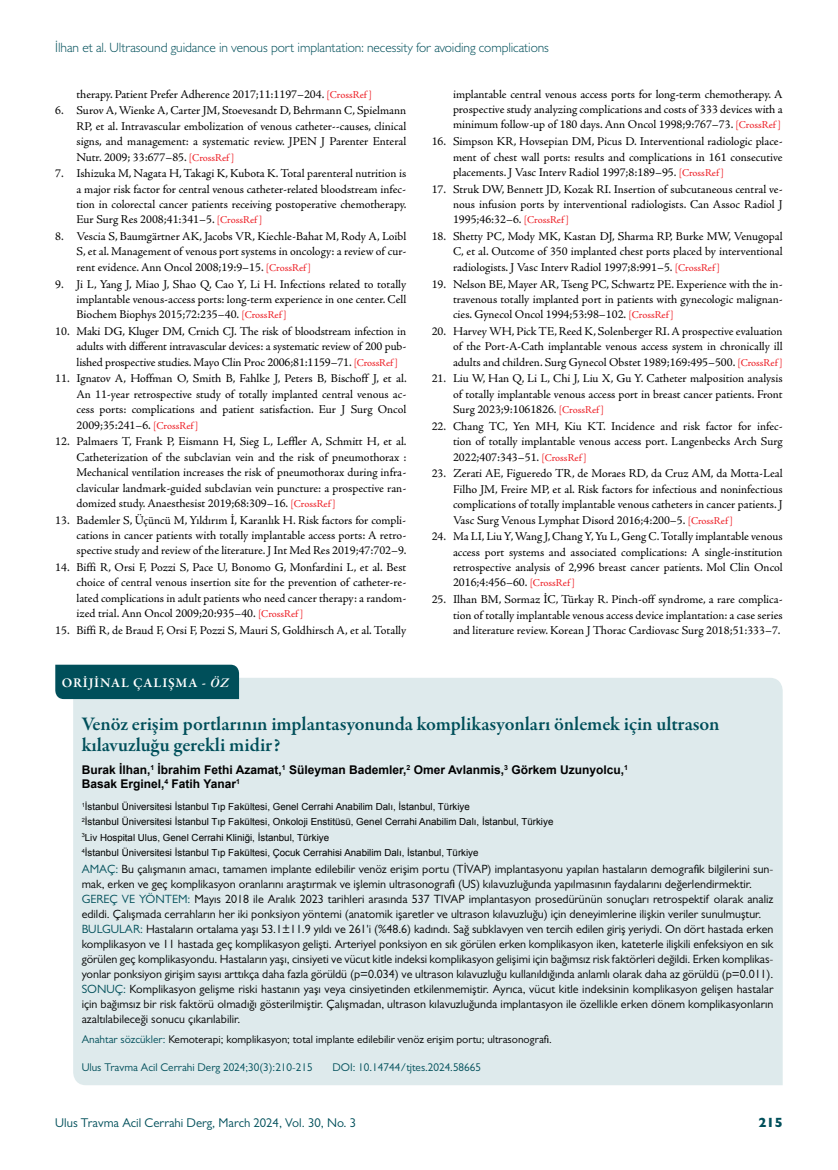
<style>
.page{position:relative;width:838px;height:1170px;background:#fff}
.page>*{position:absolute;margin:0;border:0;box-sizing:border-box;transform-origin:0 0}
.t1{font:600 19.5px/21px "Garamond Premr Pro";letter-spacing:-.005em;color:#004f5a}
.t2{font:300 13.5px "Gill Sans MT Pro";letter-spacing:-.005em;color:#004f5a}
.t3{font:600 13.5px "Garamond Premr Pro";letter-spacing:.06em;color:#fff}
.t4{font:800 13.5px "Gill Sans MT Pro";color:#004f5a}
.t5{font:12.75px "Gill Sans MT Pro";color:#004f5a}
.t6{font:12px/15.5px "Adobe Jenson Pro";letter-spacing:-.005em;color:#000;text-align:justify}
.t7{font:12px/15px "Gill Sans MT Pro";color:#000}
.t8{font:700 12px/14.4px "Arial";color:#000}
.t9{font:11.25px "Gill Sans MT Pro";color:#000}
.t10{font:11.25px "Gill Sans MT Pro";color:#004f5a}
.t11{font:9.75px/15.3px "Arial";color:#000}
.s1{font-size:10.5px;color:#ed1d24}
.s2{font-style:italic}
.s3{color:#004f5a}
</style>
<div class="page">
<div style="left:73px;top:677px;width:709px;height:408px;background:#deeaec"></div>
<div style="left:55px;top:664px;width:184px;height:35px;background:#004f5a"></div>
<p class="t2" style="left:55px;top:39px;width:495px">İlhan et al. Ultrasound guidance in venous port implantation: necessity for avoiding complications</p>
<p class="t6" style="left:77px;top:86px;width:297px">therapy. Patient Prefer Adherence 2017;11:1197–204. <span class="s1">[CrossRef ]</span></p>
<p class="t6" style="left:77px;top:103px;width:331px;text-indent:-21px">6. Surov A, Wienke A, Carter JM, Stoevesandt D, Behrmann C, Spielmann RP, et al. Intravascular embolization of venous catheter--causes, clinical signs, and management: a systematic review. JPEN J Parenter Enteral Nutr. 2009; 33:677–85. <span class="s1">[CrossRef ]</span></p>
<p class="t6" style="left:77px;top:166px;width:331px;text-indent:-21px">7. Ishizuka M, Nagata H, Takagi K, Kubota K. Total parenteral nutrition is a major risk factor for central venous catheter-related bloodstream infec&shy;tion in colorectal cancer patients receiving postoperative chemotherapy.<br>Eur Surg Res 2008;41:341–5. <span class="s1">[CrossRef ]</span></p>
<p class="t6" style="left:77px;top:229px;width:331px;text-indent:-21px">8. Vescia S, Baumgärtner AK, Jacobs VR, Kiechle-Bahat M, Rody A, Loibl S, et al. Management of venous port systems in oncology: a review of cur&shy;rent evidence. Ann Oncol 2008;19:9–15. <span class="s1">[CrossRef ]</span></p>
<p class="t6" style="left:77px;top:276px;width:331px;text-indent:-21px">9. Ji L, Yang J, Miao J, Shao Q, Cao Y, Li H. Infections related to totally implantable venous-access ports: long-term experience in one center. Cell Biochem Biophys 2015;72:235–40. <span class="s1">[CrossRef ]</span></p>
<p class="t6" style="left:77px;top:324px;width:331px;text-indent:-21px">10. Maki DG, Kluger DM, Crnich CJ. The risk of bloodstream infection in adults with different intravascular devices: a systematic review of 200 pub&shy;lished prospective studies. Mayo Clin Proc 2006;81:1159–71. <span class="s1">[CrossRef ]</span></p>
<p class="t6" style="left:77px;top:371px;width:331px;text-indent:-21px">11. Ignatov A, Hoffman O, Smith B, Fahlke J, Peters B, Bischoff J, et al.<br>An 11-year retrospective study of totally implanted central venous ac&shy;cess ports: complications and patient satisfaction. Eur J Surg Oncol 2009;35:241–6. <span class="s1">[CrossRef ]</span></p>
<p class="t6" style="left:77px;top:434px;width:331px;text-indent:-21px">12. Palmaers T, Frank P, Eismann H, Sieg L, Leffler A, Schmitt H, et al.<br>Catheterization of the subclavian vein and the risk of pneumothorax :<br>Mechanical ventilation increases the risk of pneumothorax during infra&shy;clavicular landmark-guided subclavian vein puncture: a prospective ran&shy;domized study. Anaesthesist 2019;68:309–16. <span class="s1">[CrossRef ]</span></p>
<p class="t6" style="left:77px;top:512px;width:331px;text-indent:-21px">13. Bademler S, Üçüncü M, Yıldırım İ, Karanlık H. Risk factors for compli&shy;cations in cancer patients with totally implantable access ports: A retro&shy;spective study and review of the literature. J Int Med Res 2019;47:702–9.</p>
<p class="t6" style="left:77px;top:559px;width:331px;text-indent:-21px">14. Biffi R, Orsi F, Pozzi S, Pace U, Bonomo G, Monfardini L, et al. Best choice of central venous insertion site for the prevention of catheter-re&shy;lated complications in adult patients who need cancer therapy: a random&shy;ized trial. Ann Oncol 2009;20:935–40. <span class="s1">[CrossRef ]</span></p>
<p class="t6" style="left:55px;top:622px;width:352px">15. Biffi R, de Braud F, Orsi F, Pozzi S, Mauri S, Goldhirsch A, et al. Totally</p>
<p class="t3" style="left:62px;top:674px;width:168px">ORİJİNAL ÇALIŞMA - <span class="s2">ÖZ</span></p>
<p class="t6" style="left:453px;top:86px;width:331px">implantable central venous access ports for long-term chemotherapy. A prospective study analyzing complications and costs of 333 devices with a minimum follow-up of 180 days. Ann Oncol 1998;9:767–73. <span class="s1">[CrossRef ]</span></p>
<p class="t6" style="left:453px;top:134px;width:331px;text-indent:-21px">16. Simpson KR, Hovsepian DM, Picus D. Interventional radiologic place&shy;ment of chest wall ports: results and complications in 161 consecutive placements. J Vasc Interv Radiol 1997;8:189–95. <span class="s1">[CrossRef ]</span></p>
<p class="t6" style="left:453px;top:181px;width:331px;text-indent:-21px">17. Struk DW, Bennett JD, Kozak RI. Insertion of subcutaneous central ve&shy;nous infusion ports by interventional radiologists. Can Assoc Radiol J 1995;46:32–6. <span class="s1">[CrossRef ]</span></p>
<p class="t6" style="left:453px;top:229px;width:331px;text-indent:-21px">18. Shetty PC, Mody MK, Kastan DJ, Sharma RP, Burke MW, Venugopal C, et al. Outcome of 350 implanted chest ports placed by interventional radiologists. J Vasc Interv Radiol 1997;8:991–5. <span class="s1">[CrossRef ]</span></p>
<p class="t6" style="left:453px;top:276px;width:331px;text-indent:-21px">19. Nelson BE, Mayer AR, Tseng PC, Schwartz PE. Experience with the in&shy;travenous totally implanted port in patients with gynecologic malignan&shy;cies. Gynecol Oncol 1994;53:98–102. <span class="s1">[CrossRef ]</span></p>
<p class="t6" style="left:453px;top:324px;width:331px;text-indent:-21px">20. Harvey WH, Pick TE, Reed K, Solenberger RI. A prospective evaluation of the Port-A-Cath implantable venous access system in chronically ill adults and children. Surg Gynecol Obstet 1989;169:495–500. <span class="s1">[CrossRef ]</span></p>
<p class="t6" style="left:453px;top:371px;width:331px;text-indent:-21px">21. Liu W, Han Q, Li L, Chi J, Liu X, Gu Y. Catheter malposition analysis of totally implantable venous access port in breast cancer patients. Front Surg 2023;9:1061826. <span class="s1">[CrossRef ]</span></p>
<p class="t6" style="left:453px;top:418px;width:331px;text-indent:-21px">22. Chang TC, Yen MH, Kiu KT. Incidence and risk factor for infec&shy;tion of totally implantable venous access port. Langenbecks Arch Surg 2022;407:343–51. <span class="s1">[CrossRef ]</span></p>
<p class="t6" style="left:453px;top:466px;width:331px;text-indent:-21px">23. Zerati AE, Figueredo TR, de Moraes RD, da Cruz AM, da Motta-Leal Filho JM, Freire MP, et al. Risk factors for infectious and noninfectious complications of totally implantable venous catheters in cancer patients. J Vasc Surg Venous Lymphat Disord 2016;4:200–5. <span class="s1">[CrossRef ]</span></p>
<p class="t6" style="left:453px;top:529px;width:331px;text-indent:-21px">24. Ma LI, Liu Y, Wang J, Chang Y, Yu L, Geng C. Totally implantable venous access port systems and associated complications: A single-institution retrospective analysis of 2,996 breast cancer patients. Mol Clin Oncol 2016;4:456–60. <span class="s1">[CrossRef ]</span></p>
<p class="t6" style="left:453px;top:592px;width:331px;text-indent:-21px">25. Ilhan BM, Sormaz İC, Türkay R. Pinch-off syndrome, a rare complica&shy;tion of totally implantable venous access device implantation: a case series and literature review. Korean J Thorac Cardiovasc Surg 2018;51:333–7.</p>
<h1 class="t1" style="left:82px;top:713px;width:639px">Venöz erişim portlarının implantasyonunda komplikasyonları önlemek için ultrason kılavuzluğu gerekli midir?</h1>
<p class="t8" style="left:82px;top:762px;width:548px">Burak İlhan,<sup>1</sup> İbrahim Fethi Azamat,<sup>1</sup> Süleyman Bademler,<sup>2</sup> Omer Avlanmis,<sup>3</sup> Görkem Uzunyolcu,<sup>1<br></sup>Basak Erginel,<sup>4</sup> Fatih Yanar<sup>1</sup></p>
<p class="t11" style="left:82px;top:799px;width:473px"><sup>1</sup>İstanbul Üniversitesi İstanbul Tıp Fakültesi, Genel Cerrahi Anabilim Dalı, İstanbul, Türkiye<br><sup>2</sup>İstanbul Üniversitesi İstanbul Tıp Fakültesi, Onkoloji Enstitüsü, Genel Cerrahi Anabilim Dalı, İstanbul, Türkiye <sup>3</sup>Liv Hospital Ulus, Genel Cerrahi Kliniği, İstanbul, Türkiye<br><sup>4</sup>İstanbul Üniversitesi İstanbul Tıp Fakültesi, Çocuk Cerrahisi Anabilim Dalı, İstanbul, Türkiye</p>
<p class="t7" style="left:82px;top:861px;width:693px"><span class="s3">AMAÇ:</span> Bu çalışmanın amacı, tamamen implante edilebilir venöz erişim portu (TİVAP) implantasyonu yapılan hastaların demografik bilgilerini sun&shy;mak, erken ve geç komplikasyon oranlarını araştırmak ve işlemin ultrasonografi (US) kılavuzluğunda yapılmasının faydalarını değerlendirmektir.<br><span class="s3">GEREÇ VE YÖNTEM:</span> Mayıs 2018 ile Aralık 2023 tarihleri arasında 537 TIVAP implantasyon prosedürünün sonuçları retrospektif olarak analiz edildi. Çalışmada cerrahların her iki ponksiyon yöntemi (anatomik işaretler ve ultrason kılavuzluğu) için deneyimlerine ilişkin veriler sunulmuştur.<br><span class="s3">BULGULAR:</span> Hastaların ortalama yaşı 53.1±11.9 yıldı ve 261'i (%48.6) kadındı. Sağ subklavyen ven tercih edilen giriş yeriydi. On dört hastada erken komplikasyon ve 11 hastada geç komplikasyon gelişti. Arteriyel ponksiyon en sık görülen erken komplikasyon iken, kateterle ilişkili enfeksiyon en sık görülen geç komplikasyondu. Hastaların yaşı, cinsiyeti ve vücut kitle indeksi komplikasyon gelişimi için bağımsız risk faktörleri değildi. Erken komplikas&shy;yonlar ponksiyon girişim sayısı arttıkça daha fazla görüldü (p=0.034) ve ultrason kılavuzluğu kullanıldığında anlamlı olarak daha az görüldü (p=0.011).<br><span class="s3">SONUÇ:</span> Komplikasyon gelişme riski hastanın yaşı veya cinsiyetinden etkilenmemiştir. Ayrıca, vücut kitle indeksinin komplikasyon gelişen hastalar için bağımsız bir risk faktörü olmadığı gösterilmiştir. Çalışmadan, ultrason kılavuzluğunda implantasyon ile özellikle erken dönem komplikasyonların azaltılabileceği sonucu çıkarılabilir.</p>
<p class="t9" style="left:82px;top:1031px;width:471px"><span class="s3">Anahtar sözcükler:</span> Kemoterapi; komplikasyon; total implante edilebilir venöz erişim portu; ultrasonografi.</p>
<p class="t10" style="left:82px;top:1060px;width:232px">Ulus Travma Acil Cerrahi Derg 2024;30(3):210-215</p>
<p class="t10" style="left:332px;top:1060px;width:150px">DOI: 10.14744/tjtes.2024.58665</p>
<p class="t5" style="left:55px;top:1115px;width:302px">Ulus Travma Acil Cerrahi Derg, March 2024, Vol. 30, No. 3</p>
<p class="t4" style="left:758px;top:1114px;width:26px">215</p>
</div>
